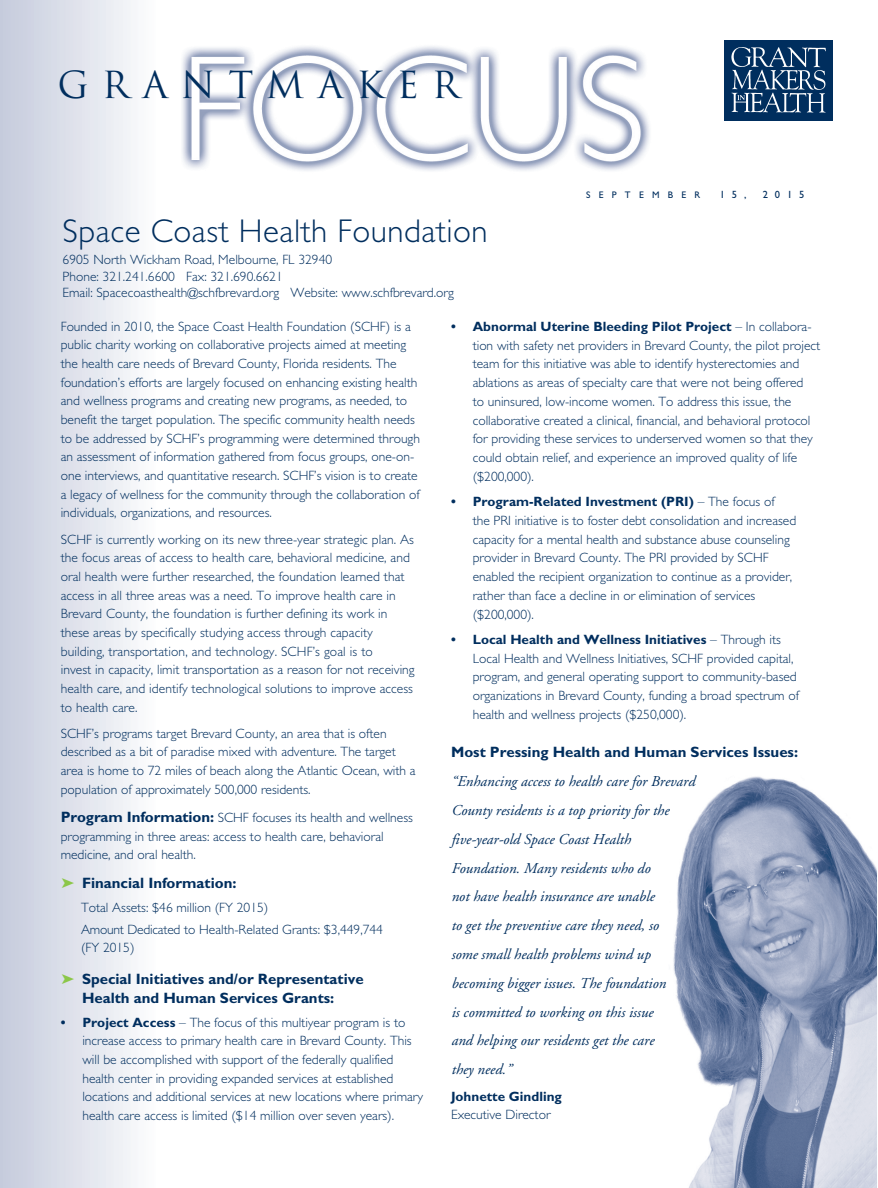
<style>
.page{position:relative;width:878px;height:1188px;background:#fff}
.page>*{position:absolute;margin:0;border:0;box-sizing:border-box;transform-origin:0 0}
.t1{font:36.3px "Trajan";letter-spacing:.36em;color:#002e5e}
.t2{font:300 33px "Gill Sans";letter-spacing:.015em;color:#002e5e}
.t3{font:italic 15px/28.8px "Adobe Garamond";color:#002e5e}
.t4{font:700 15px/18.6px "Gill Sans";color:#002e5e;text-align:center}
.t5{font:300 13.5px/18.6px "Gill Sans";color:#002e5e}
.t6{font:700 13.5px "Gill Sans";color:#002e5e}
.t7{font:10.5px "Gill Sans";letter-spacing:.65em;color:#002e5e}
.t8{font:9.6px "Gill Sans";letter-spacing:.865em;color:#002e5e}
.s1{font-weight:700;font-size:15px}
.s2{color:#8cc749}
.s3{font-weight:700}
</style>
<div class="page">
<img style="left:673px;top:776px;width:203px;height:412px">
<div style="left:0;top:0;width:155px;height:1188px;background:linear-gradient(to right,#c5cbdc,#fcfcfd)"></div>
<img style="left:182px;top:46px;width:468px;height:125px">
<img style="left:724px;top:40px;width:108px;height:80px">
<h1 class="t1" style="left:57px;top:64px;width:403px">GRANTMAKER</h1>
<h2 class="t2" style="left:63px;top:219px;width:426px">Space Coast Health Foundation</h2>
<p class="t5" style="left:63px;top:253px;width:392px;line-height:16.5px">6905 North Wickham Road, Melbourne, FL 32940<br>Phone: 321.241.6600 Fax: 321.690.6621<br>Email: Spacecoasthealth@schfbrevard.org Website: www.schfbrevard.org</p>
<p class="t8" style="left:586px;top:191px;width:116px">SEPTEMBER</p>
<p class="t7" style="left:719px;top:190px;width:28px">15,</p>
<p class="t7" style="left:762px;top:190px;width:43px">2015</p>
<p class="t5" style="left:61px;top:318px;width:361px">Founded in 2010, the Space Coast Health Foundation (SCHF) is a public charity working on collaborative projects aimed at meeting the health care needs of Brevard County, Florida residents. The foundation’s efforts are largely focused on enhancing existing health and wellness programs and creating new programs, as needed, to benefit the target population. The specific community health needs to be addressed by SCHF’s programming were determined through an assessment of information gathered from focus groups, one-on&shy;one interviews, and quantitative research. SCHF’s vision is to create a legacy of wellness for the community through the collaboration of individuals, organizations, and resources.</p>
<p class="t5" style="left:61px;top:531px;width:355px">SCHF is currently working on its new three-year strategic plan. As the focus areas of access to health care, behavioral medicine, and oral health were further researched, the foundation learned that access in all three areas was a need. To improve health care in Brevard County, the foundation is further defining its work in these areas by specifically studying access through capacity building, transportation, and technology. SCHF’s goal is to<br>invest in capacity, limit transportation as a reason for not receiving health care, and identify technological solutions to improve access to health care.</p>
<p class="t5" style="left:61px;top:725px;width:356px">SCHF’s programs target Brevard County, an area that is often described as a bit of paradise mixed with adventure. The target area is home to 72 miles of beach along the Atlantic Ocean, with a population of approximately 500,000 residents.</p>
<p class="t5" style="left:61px;top:810px;width:354px"><span class="s1">Program Information:</span> SCHF focuses its health and wellness programming in three areas: access to health care, behavioral medicine, and oral health.</p>
<p class="t4" style="left:62px;top:875px;width:176px"><span class="s2">➤</span> Financial Information:</p>
<p class="t5" style="left:81px;top:898px;width:303px;line-height:21.9px">Total Assets: $46 million (FY 2015)<br>Amount Dedicated to Health-Related Grants: $3,449,744</p>
<p class="t5" style="left:81px;top:940px;width:55px">(FY 2015)</p>
<p class="t4" style="left:62px;top:971px;width:304px"><span class="s2">➤</span> Special Initiatives and/or Representative<br>Health and Human Services Grants:</p>
<p class="t5" style="left:82px;top:1014px;width:342px;text-indent:-22px"><span class="s3">• Project Access</span> – The focus of this multiyear program is to increase access to primary health care in Brevard County. This will be accomplished with support of the federally qualified health center in providing expanded services at established locations and additional services at new locations where primary health care access is limited ($14 million over seven years).</p>
<p class="t5" style="left:472px;top:318px;width:349px;text-indent:-22px"><span class="s3">• Abnormal Uterine Bleeding Pilot Project</span> – In collabora&shy;tion with safety net providers in Brevard County, the pilot project team for this initiative was able to identify hysterectomies and ablations as areas of specialty care that were not being offered<br>to uninsured, low-income women. To address this issue, the collaborative created a clinical, financial, and behavioral protocol for providing these services to underserved women so that they could obtain relief, and experience an improved quality of life ($200,000).</p>
<p class="t5" style="left:472px;top:493px;width:325px;text-indent:-22px"><span class="s3">• Program-Related Investment (PRI)</span> – The focus of<br>the PRI initiative is to foster debt consolidation and increased capacity for a mental health and substance abuse counseling provider in Brevard County. The PRI provided by SCHF enabled the recipient organization to continue as a provider, rather than face a decline in or elimination of services ($200,000).</p>
<p class="t5" style="left:472px;top:631px;width:328px;text-indent:-22px"><span class="s3">• Local Health and Wellness Initiatives</span> – Through its Local Health and Wellness Initiatives, SCHF provided capital, program, and general operating support to community-based organizations in Brevard County, funding a broad spectrum of health and wellness projects ($250,000).</p>
<p class="t4" style="left:451px;top:744px;width:348px">Most Pressing Health and Human Services Issues:</p>
<p class="t3" style="left:451px;top:768px;width:245px">“Enhancing access to health care for Brevard County residents is a top priority for the five-year-old Space Coast Health Foundation. Many residents who do<br>not have health insurance are unable<br>to get the preventive care they need, so<br>some small health problems wind up becoming bigger issues. The foundation<br>is committed to working on this issue<br>and helping our residents get the care<br>they need.”</p>
<p class="t6" style="left:451px;top:1091px;width:112px">Johnette Gindling</p>
<p class="t5" style="left:451px;top:1106px;width:101px">Executive Director</p>
</div>
